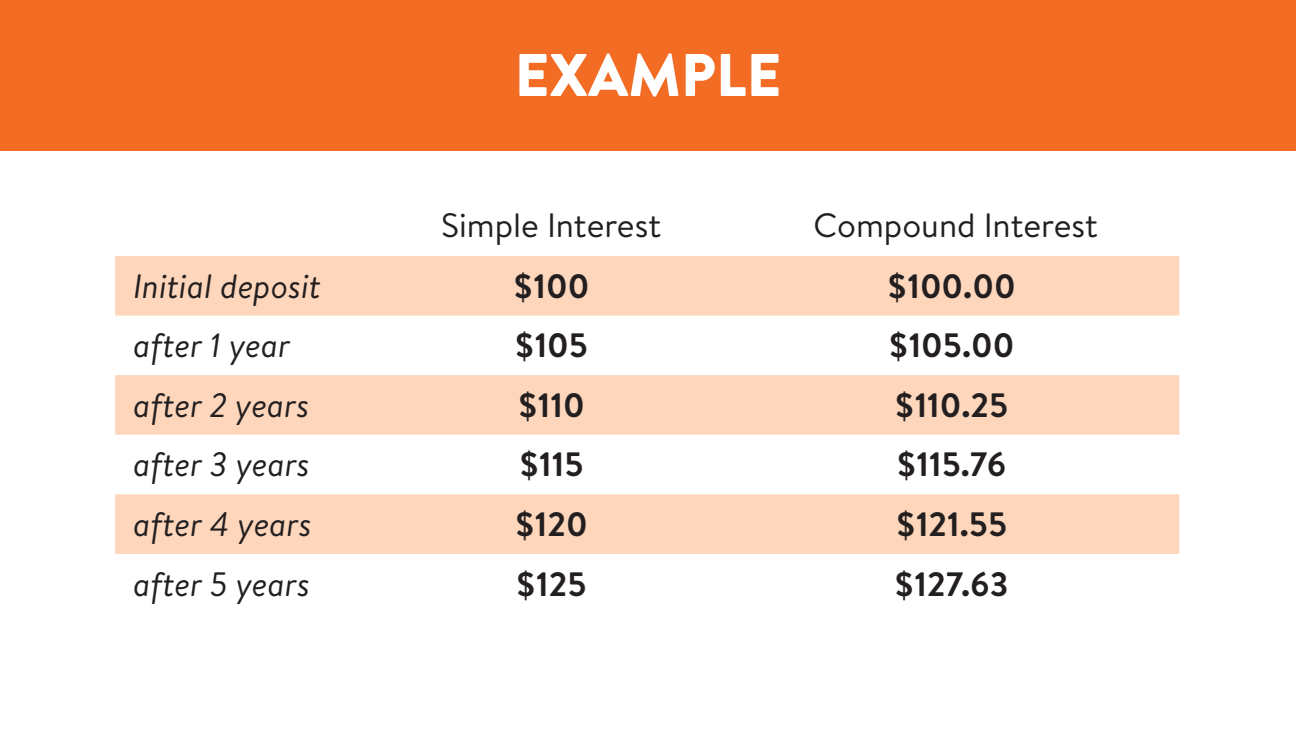
<style>
.page{position:relative;width:1296px;height:729px;background:#fff}
.page>*{position:absolute;margin:0;border:0;box-sizing:border-box;transform-origin:0 0}
.t1{font:900 60px "Brandon Text";color:#fff}
.t2{font:italic 33.75px "Brandon Text";color:#231f20}
.t3{font:700 33.75px "Brandon Text";color:#231f20}
.t4{font:33.75px "Brandon Text";color:#231f20}
</style>
<div class="page">
<div style="left:0;top:0;width:1296px;height:150px;background:#f36c23"></div>
<svg style="left:115px;top:256px;width:1064px;height:298px;fill:#fdd6bb"></svg>
<h1 class="t1" style="left:515px;top:33px;width:268px">EXAMPLE</h1>
<p class="t4" style="left:441px;top:202px;width:221px">Simple Interest</p>
<p class="t4" style="left:814px;top:202px;width:286px">Compound Interest</p>
<p class="t2" style="left:133px;top:263px;width:189px">Initial deposit</p>
<p class="t3" style="left:513px;top:262px;width:78px">$100</p>
<p class="t3" style="left:887px;top:262px;width:130px">$100.00</p>
<p class="t2" style="left:133px;top:322px;width:159px">after 1 year</p>
<p class="t3" style="left:514px;top:322px;width:75px">$105</p>
<p class="t3" style="left:888px;top:322px;width:127px">$105.00</p>
<p class="t2" style="left:133px;top:382px;width:178px">after 2 years</p>
<p class="t3" style="left:518px;top:382px;width:69px">$110</p>
<p class="t3" style="left:894px;top:382px;width:115px">$110.25</p>
<p class="t2" style="left:133px;top:442px;width:178px">after 3 years</p>
<p class="t3" style="left:519px;top:441px;width:66px">$115</p>
<p class="t3" style="left:896px;top:441px;width:112px">$115.76</p>
<p class="t2" style="left:133px;top:501px;width:180px">after 4 years</p>
<p class="t3" style="left:515px;top:501px;width:75px">$120</p>
<p class="t3" style="left:896px;top:501px;width:113px">$121.55</p>
<p class="t2" style="left:133px;top:561px;width:178px">after 5 years</p>
<p class="t3" style="left:516px;top:560px;width:72px">$125</p>
<p class="t3" style="left:894px;top:560px;width:116px">$127.63</p>
</div>
